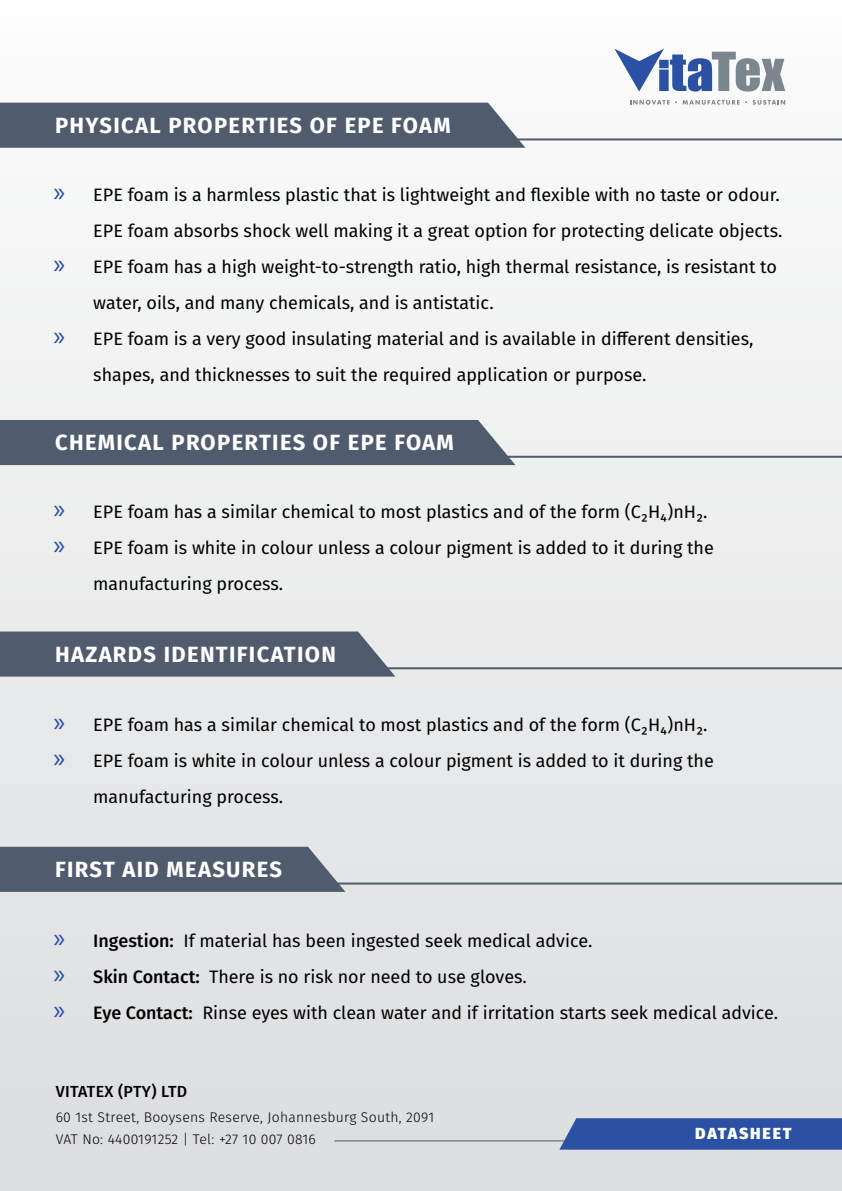
<style>
.page{position:relative;width:842px;height:1191px;background:#fff}
.page>*{position:absolute;margin:0;border:0;box-sizing:border-box;transform-origin:0 0}
.t1{font:700 22px "Fira Sans";letter-spacing:.06em;color:#fff}
.t2{font:18px/36px "Fira Sans";color:#000}
.t3{font:500 16px "Fira Sans";letter-spacing:.02em;color:#000}
.t4{font:800 16px "Fira Sans";letter-spacing:.11em;color:#fff}
.t5{font:300 14px/22px "Fira Sans";letter-spacing:.02em;color:#000}
.s1{font-family:"Myriad Pro";font-size:28px;color:#244ea2}
.s2{font-weight:500}
</style>
<div class="page">
<div style="left:0;top:0;width:842px;height:1191px;background:linear-gradient(to bottom,#fcfcfc,#dbddde)"></div>
<hr style="left:334px;top:1140px;width:326px;height:1px;background:#505c6d">
<div style="left:559px;top:1118px;width:283px;height:31px;background:#2a51a3"></div>
<div style="left:0;top:103px;width:525px;height:45px;background:#505c6d"></div>
<div style="left:0;top:420px;width:515px;height:45px;background:#505c6d"></div>
<div style="left:0;top:631px;width:395px;height:45px;background:#505c6d"></div>
<svg style="left:0;top:846px;width:345px;height:46px;background:#5a6575"></svg>
<hr style="left:370px;top:138px;width:472px;height:2px;background:#505c6d">
<hr style="left:370px;top:456px;width:472px;height:2px;background:#505c6d">
<hr style="left:370px;top:667px;width:472px;height:2px;background:#505c6d">
<hr style="left:314px;top:882px;width:528px;height:2px;background:#505c6d">
<svg style="left:614px;top:49px;width:171px;height:43px"></svg>
<svg style="left:630px;top:100px;width:39px;height:5px"></svg>
<svg style="left:675px;top:100px;width:110px;height:5px"></svg>
<p class="t1" style="left:55px;top:107px;width:397px">PHYSICAL PROPERTIES OF EPE FOAM</p>
<p class="t2" style="left:54px;top:176px;width:730px;text-align:right"><span class="s1">»</span> EPE foam is a harmless plastic that is lightweight and flexible with no taste or odour.<br>EPE foam absorbs shock well making it a great option for protecting delicate objects.</p>
<p class="t2" style="left:93px;top:248px;width:685px;text-indent:-40px"><span class="s1">»</span> EPE foam has a high weight-to-strength ratio, high thermal resistance, is resistant to water, oils, and many chemicals, and is antistatic.</p>
<p class="t2" style="left:93px;top:320px;width:662px;text-indent:-40px"><span class="s1">»</span> EPE foam is a very good insulating material and is available in different densities, shapes, and thicknesses to suit the required application or purpose.</p>
<p class="t1" style="left:55px;top:424px;width:400px">CHEMICAL PROPERTIES OF EPE FOAM</p>
<p class="t2" style="left:54px;top:493px;width:655px"><span class="s1">»</span> EPE foam has a similar chemical to most plastics and of the form (C₂H₄)nH₂.</p>
<p class="t2" style="left:93px;top:529px;width:622px;text-indent:-40px"><span class="s1">»</span> EPE foam is white in colour unless a colour pigment is added to it during the manufacturing process.</p>
<p class="t1" style="left:55px;top:635px;width:282px">HAZARDS IDENTIFICATION</p>
<p class="t2" style="left:54px;top:706px;width:655px"><span class="s1">»</span> EPE foam has a similar chemical to most plastics and of the form (C₂H₄)nH₂.</p>
<p class="t2" style="left:93px;top:742px;width:622px;text-indent:-40px"><span class="s1">»</span> EPE foam is white in colour unless a colour pigment is added to it during the manufacturing process.</p>
<p class="t1" style="left:55px;top:850px;width:228px">FIRST AID MEASURES</p>
<p class="t2" style="left:54px;top:922px;width:540px"><span class="s1">»</span> <span class="s2">Ingestion:</span> If material has been ingested seek medical advice.</p>
<p class="t2" style="left:54px;top:958px;width:475px"><span class="s1">»</span> <span class="s2">Skin Contact:</span> There is no risk nor need to use gloves.</p>
<p class="t2" style="left:54px;top:994px;width:726px"><span class="s1">»</span> <span class="s2">Eye Contact:</span> Rinse eyes with clean water and if irritation starts seek medical advice.</p>
<p class="t3" style="left:56px;top:1078px;width:133px">VITATEX (PTY) LTD</p>
<p class="t5" style="left:56px;top:1106px;width:380px">60 1st Street, Booysens Reserve, Johannesburg South, 2091<br>VAT No: 4400191252 | Tel: +27 10 007 0816</p>
<p class="t4" style="left:695px;top:1119px;width:98px">DATASHEET</p>
</div>
